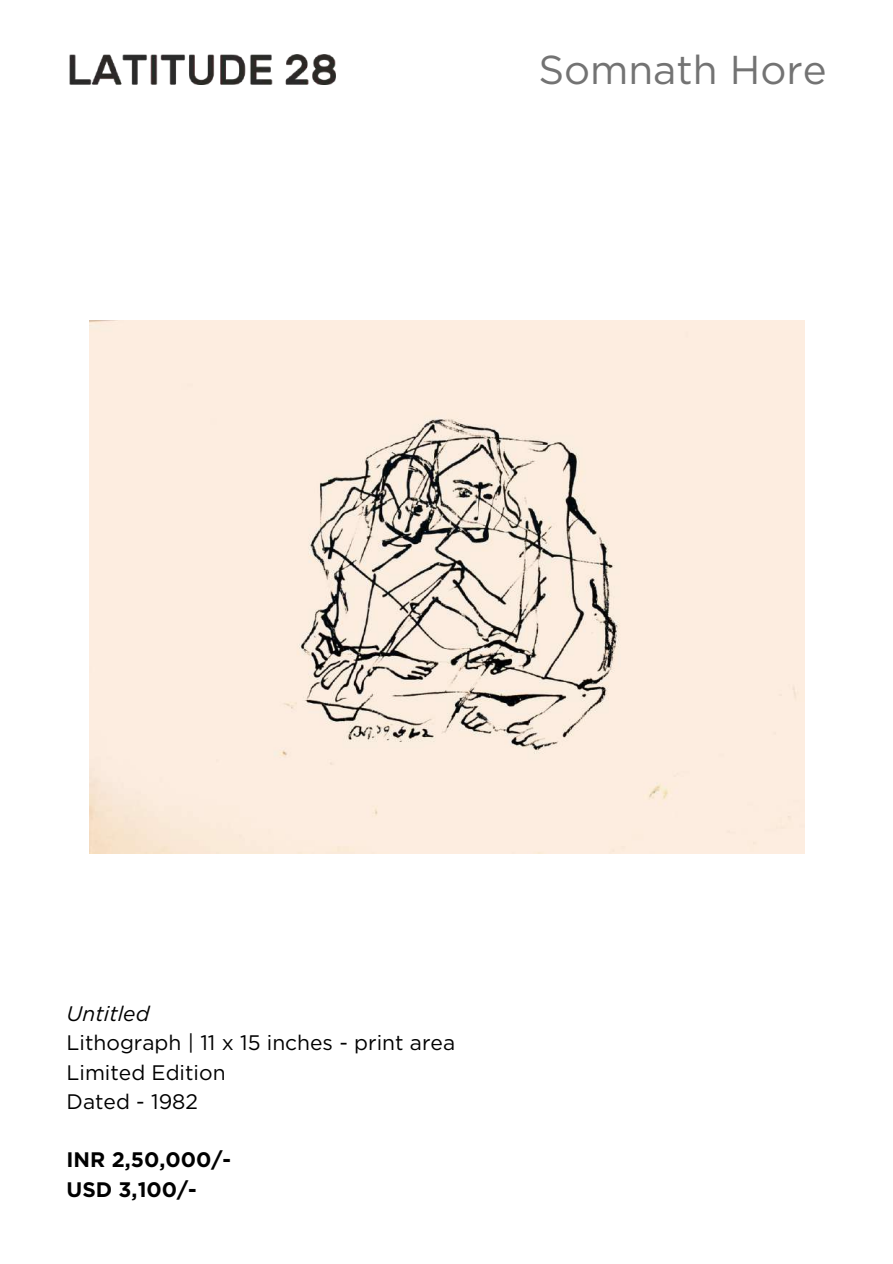
<style>
.page{position:relative;width:893px;height:1264px;background:#fff}
.page>*{position:absolute;margin:0;border:0;box-sizing:border-box;transform-origin:0 0}
.t1{font:40.35px "Gotham";color:#737373}
.t2{font:21px/29.2px "Gotham";color:#000}
.t3{font:700 21px/29.2px "Gotham";color:#000}
.t4{font:italic 21px "Gotham";color:#000}
</style>
<div class="page">
<img style="left:69px;top:54px;width:266px;height:31px">
<img style="left:89px;top:320px;width:715px;height:533px">
<h1 class="t1" style="left:538px;top:45px;width:290px">Somnath Hore</h1>
<p class="t4" style="left:67px;top:1000px;width:84px">Untitled</p>
<p class="t2" style="left:67px;top:1028px;width:390px">Lithograph | 11 x 15 inches - print area<br>Limited Edition<br>Dated - 1982</p>
<p class="t3" style="left:67px;top:1145px;width:166px">INR 2,50,000/-<br>USD 3,100/-</p>
</div>
